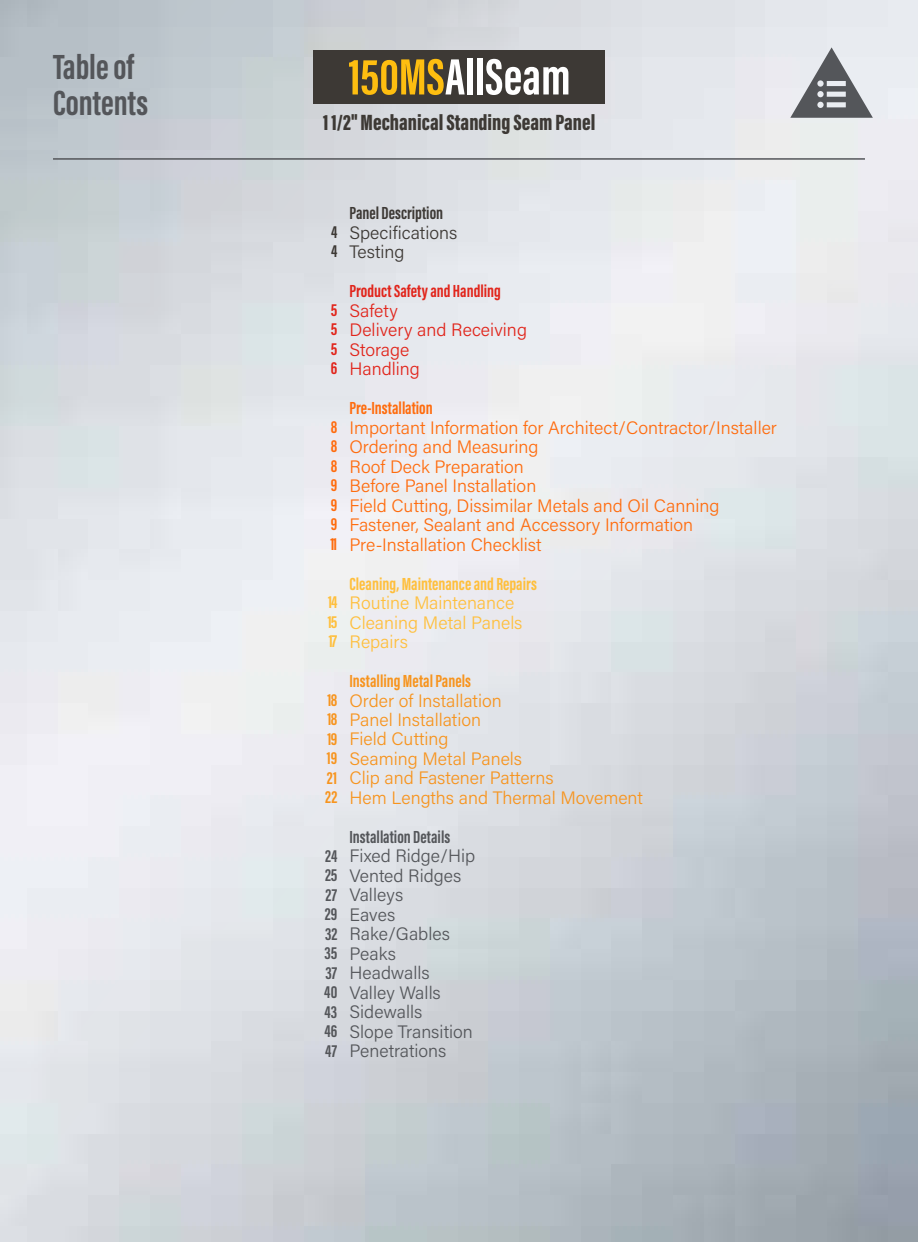
<style>
.page{position:relative;width:918px;height:1242px;background:#fff}
.page>*{position:absolute;margin:0;border:0;box-sizing:border-box;transform-origin:0 0}
.t1{font:700 52.5px "Acumin Pro Extra Cond";color:#fff}
.t2{font:700 36px/36px "Acumin Pro Extra Cond";color:#54565a}
.t3{font:900 22.8px "Acumin Pro Extra Cond";color:#3d3935}
.t4{font:300 18px/19.5px "Acumin Pro";color:#ff6c0e}
.t5{font:300 18px/19.5px "Acumin Pro";color:#f7941e}
.t6{font:300 18px/19.5px "Acumin Pro";color:#54565a}
.t7{font:300 18px/19.5px "Acumin Pro";color:#ffbf3c}
.t8{font:300 18px/19.5px "Acumin Pro";color:#e1251b}
.t9{font:700 18px/19.5px "Acumin Pro Extra Cond";letter-spacing:.005em;color:#54565a;text-align:justify}
.t10{font:700 18px/19.5px "Acumin Pro Extra Cond";color:#ffbf3c;text-align:justify}
.t11{font:700 18px/19.5px "Acumin Pro Extra Cond";color:#f7941e;text-align:justify}
.t12{font:700 18px/19.5px "Acumin Pro Extra Cond";color:#e1251b;text-align:justify}
.t13{font:700 18px/19.5px "Acumin Pro Extra Cond";color:#ff6c0e;text-align:justify}
.t14{font:300 18px/19.5px "Acumin Pro";color:#3d3935}
.t15{font:700 18px/19.5px "Acumin Pro Extra Cond";color:#3d3935}
.s1{color:#febe10}
</style>
<div class="page">
<svg style="left:790px;top:47px;width:83px;height:71px;background:#a9abb0"></svg>
<hr style="left:53px;top:158px;width:812px;height:2px;background:#54565a">
<div style="left:313px;top:50px;width:292px;height:54px;background:#3d3935"></div>
<h2 class="t2" style="left:53px;top:48px;width:97px">Table of<br>Contents</h2>
<h1 class="t1" style="left:349px;top:45px;width:223px"><span class="s1">150MS</span>AllSeam</h1>
<p class="t3" style="left:323px;top:109px;width:274px">1 1/2" Mechanical Standing Seam Panel</p>
<p class="t15" style="left:331px;top:222px;width:8px">4<br>4</p>
<p class="t12" style="left:331px;top:300px;width:8px">5<br>5<br>5<br>6</p>
<p class="t13" style="left:331px;top:417px;width:8px">8<br>8<br>8<br>9<br>9<br>9<br>11</p>
<p class="t10" style="left:328px;top:592px;width:11px">14<br>15<br>17</p>
<p class="t11" style="left:325px;top:690px;width:14px">18<br>18<br>19<br>19<br>21<br>22</p>
<p class="t9" style="left:324px;top:846px;width:15px">24<br>2 5<br>27<br>29<br>32<br>35<br>37<br>40<br>43<br>46<br>47</p>
<p class="t15" style="left:350px;top:203px;width:95px">Panel Description</p>
<p class="t14" style="left:350px;top:222px;width:109px">Specifications<br>Testing</p>
<p class="t12" style="left:350px;top:281px;width:153px">Product Safety and Handling</p>
<p class="t8" style="left:350px;top:300px;width:179px">Safety<br>Delivery and Receiving<br>Storage<br>Handling</p>
<p class="t13" style="left:350px;top:398px;width:85px">Pre-Installation</p>
<p class="t4" style="left:350px;top:417px;width:429px">Important Information for Architect/Contractor/Installer Ordering and Measuring<br>Roof Deck Preparation<br>Before Panel Installation<br>Field Cutting, Dissimilar Metals and Oil Canning Fastener, Sealant and Accessory Information Pre-Installation Checklist</p>
<p class="t10" style="left:350px;top:574px;width:189px">Cleaning, Maintenance and Repairs</p>
<p class="t7" style="left:350px;top:592px;width:175px">Routine Maintenance<br>Cleaning Metal Panels<br>Repairs</p>
<p class="t11" style="left:350px;top:671px;width:123px">Installing Metal Panels</p>
<p class="t5" style="left:350px;top:690px;width:295px">Order of Installation<br>Panel Installation<br>Field Cutting<br>Seaming Metal Panels<br>Clip and Fastener Patterns<br>Hem Lengths and Thermal Movement</p>
<p class="t9" style="left:350px;top:827px;width:102px">Installation Details</p>
<p class="t6" style="left:350px;top:846px;width:127px">Fixed Ridge/Hip<br>Vented Ridges<br>Valleys<br>Eaves<br>Rake/Gables<br>Peaks<br>Headwalls<br>Valley Walls<br>Sidewalls<br>Slope Transition<br>Penetrations</p>
</div>
